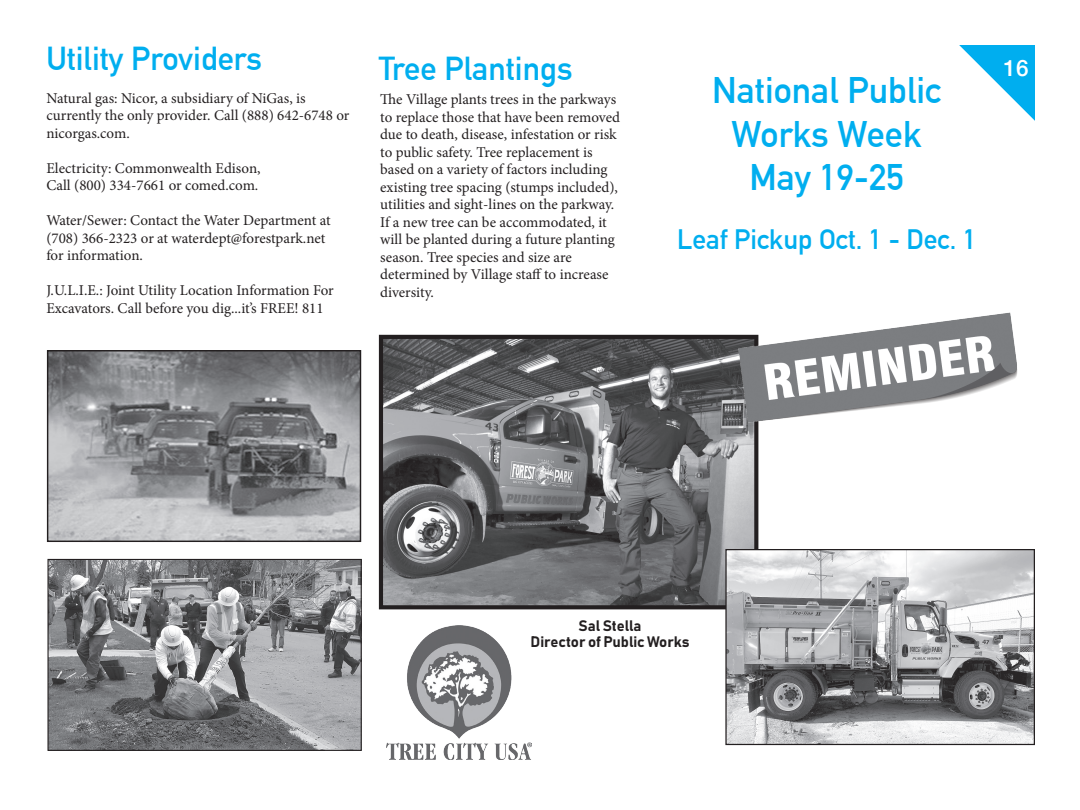
<style>
.page{position:relative;width:1080px;height:810px;background:#fff}
.page>*{position:absolute;margin:0;border:0;box-sizing:border-box;transform-origin:0 0}
.t1{font:700 36.25px "DIN Alternate";color:#00aeef}
.t2{font:700 32.5px "DIN Alternate";color:#00aeef}
.t3{font:700 27.5px "DIN Alternate";color:#00aeef}
.t4{font:500 22.5px "Helvetica Neue";color:#fff}
.t5{font:15px/17.5px "Minion Pro";color:#231f20}
.t6{font:15px "Bahnschrift";color:#231f20}
</style>
<div class="page">
<img style="left:49px;top:561px;width:311px;height:188px">
<div style="left:47px;top:559px;width:315px;height:192px;border:1px solid #231f20"></div>
<img style="left:384px;top:340px;width:369px;height:264px">
<div style="left:379px;top:335px;width:379px;height:274px;border:4px solid #231f20"></div>
<svg style="left:959px;top:45px;width:76px;height:76px"></svg>
<img style="left:727px;top:551px;width:306px;height:192px">
<div style="left:725px;top:549px;width:310px;height:196px;border:1px solid #231f20"></div>
<img style="left:49px;top:352px;width:310px;height:188px">
<div style="left:47px;top:350px;width:314px;height:192px;border:1px solid #231f20"></div>
<img style="left:721px;top:312px;width:297px;height:131px">
<img style="left:386px;top:626px;width:145px;height:133px">
<p class="t2" style="left:46px;top:34px;width:217px">Utility Providers</p>
<p class="t5" style="left:46px;top:89px;width:305px">Natural gas: Nicor, a subsidiary of NiGas, is currently the only provider. Call (888) 642-6748 or nicorgas.com.</p>
<p class="t5" style="left:46px;top:159px;width:216px">Electricity: Commonwealth Edison,</p>
<p class="t5" style="left:46px;top:177px;width:214px">Call (800) 334-7661 or comed.com.</p>
<p class="t5" style="left:46px;top:212px;width:286px">Water/Sewer: Contact the Water Department at</p>
<p class="t5" style="left:46px;top:229px;width:281px">(708) 366-2323 or at waterdept@forestpark.net</p>
<p class="t5" style="left:46px;top:247px;width:98px">for information.</p>
<p class="t5" style="left:46px;top:282px;width:289px">J.U.L.I.E.: Joint Utility Location Information For<br>Excavators. Call before you dig...it’s FREE! 811</p>
<p class="t2" style="left:379px;top:44px;width:195px">Tree Plantings</p>
<p class="t5" style="left:380px;top:91px;width:241px">The Village plants trees in the parkways to replace those that have been removed due to death, disease, infestation or risk to public safety. Tree replacement is based on a variety of factors including existing tree spacing (stumps included), utilities and sight-lines on the parkway.<br>If a new tree can be accommodated, it will be planted during a future planting season. Tree species and size are determined by Village staff to increase diversity.</p>
<p class="t1" style="left:712px;top:63px;width:231px">National Public</p>
<p class="t1" style="left:731px;top:106px;width:192px">Works Week</p>
<p class="t1" style="left:749px;top:150px;width:156px">May 19-25</p>
<p class="t3" style="left:677px;top:218px;width:301px">Leaf Pickup Oct. 1 - Dec. 1</p>
<p class="t4" style="left:1004px;top:50px;width:27px">16</p>
<p class="t6" style="left:579px;top:616px;width:64px">Sal Stella</p>
<p class="t6" style="left:531px;top:633px;width:160px">Director of Public Works</p>
</div>
